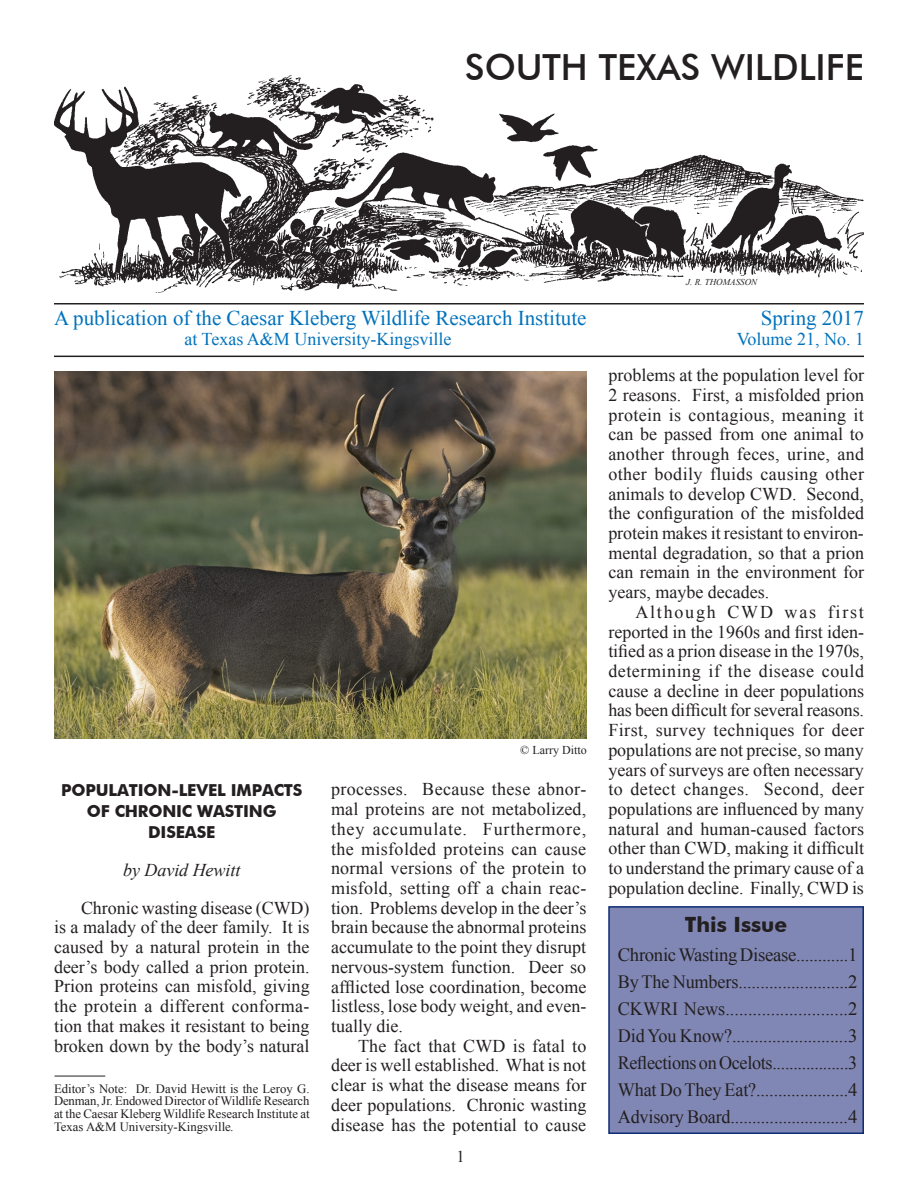
<style>
.page{position:relative;width:918px;height:1188px;background:#fff}
.page>*{position:absolute;margin:0;border:0;box-sizing:border-box;transform-origin:0 0}
.t1{font:500 36px "Futura BT";color:#231f20}
.t2{font:21px "Times New Roman";color:#0072bc}
.t3{font:700 21px "Futura BT";color:#231f20}
.t4{font:18.75px/27px "Times New Roman";letter-spacing:-.01em;color:#231f20;text-align:justify}
.t5{font:18px/19.6px "Times New Roman";color:#231f20;text-align:justify}
.t6{font:18px "Times New Roman";color:#0072bc}
.t7{font:italic 18px "Times New Roman";letter-spacing:-.005em;color:#231f20}
.t8{font:700 16.5px/21px "Futura BT";letter-spacing:-.01em;color:#231f20;text-align:center}
.t9{font:16.5px "Times New Roman";color:#231f20}
.t10{font:12.75px/12.8px "Times New Roman";color:#231f20;text-align:justify}
.t11{font:12px "Times New Roman";color:#231f20}
.t12{font:italic 9px "Times New Roman";color:#231f20}
.s1{font-style:italic}
</style>
<div class="page">
<div style="left:608px;top:906px;width:256px;height:228px;background:#8187b4;border:2px solid #0e2c75"></div>
<hr style="left:54px;top:303px;width:810px;height:1px;background:#231f20">
<img style="left:54px;top:75px;width:810px;height:218px">
<hr style="left:55px;top:1076px;width:50px;height:1px;background:#231f20">
<hr style="left:54px;top:356px;width:810px;height:1px;background:#231f20">
<img style="left:54px;top:372px;width:533px;height:366px">
<h1 class="t1" style="left:465px;top:46px;width:401px">SOUTH TEXAS WILDLIFE</h1>
<p class="t12" style="left:686px;top:276px;width:72px">J. R. THOMASSON</p>
<p class="t2" style="left:54px;top:304px;width:534px">A publication of the Caesar Kleberg Wildlife Research Institute</p>
<p class="t2" style="left:761px;top:304px;width:105px">Spring 2017</p>
<p class="t6" style="left:184px;top:327px;width:268px">at Texas A&amp;M University-Kingsville</p>
<p class="t6" style="left:737px;top:327px;width:129px">Volume 21, No. 1</p>
<p class="t8" style="left:61px;top:780px;width:243px">POPULATION-LEVEL IMPACTS<br>OF CHRONIC WASTING<br>DISEASE</p>
<p class="t7" style="left:123px;top:858px;width:119px">by David Hewitt</p>
<p class="t5" style="left:54px;top:897px;width:257px;text-indent:27px">Chronic wasting disease (CWD) is a malady of the deer family. It is caused by a natural protein in the deer’s body called a prion protein.<br>Prion proteins can misfold, giving the protein a different conforma&shy;tion that makes it resistant to being broken down by the body’s natural</p>
<p class="t10" style="left:54px;top:1082px;width:257px">Editor’s Note: Dr. David Hewitt is the Leroy G.<br>Denman, Jr. Endowed Director of Wildlife Research at the Caesar Kleberg Wildlife Research Institute at Texas A&amp;M University-Kingsville<span class="s1">.</span></p>
<p class="t11" style="left:520px;top:742px;width:68px">© Larry Ditto</p>
<p class="t5" style="left:331px;top:779px;width:257px">processes. Because these abnor&shy;mal proteins are not metabolized, they accumulate. Furthermore, the misfolded proteins can cause normal versions of the protein to misfold, setting off a chain reac&shy;tion. Problems develop in the deer’s brain because the abnormal proteins accumulate to the point they disrupt nervous-system function. Deer so afflicted lose coordination, become listless, lose body weight, and even&shy;tually die.</p>
<p class="t5" style="left:331px;top:1036px;width:257px;text-indent:27px">The fact that CWD is fatal to deer is well established. What is not clear is what the disease means for deer populations. Chronic wasting disease has the potential to cause</p>
<p class="t9" style="left:457px;top:1145px;width:10px">1</p>
<p class="t5" style="left:608px;top:365px;width:257px">problems at the population level for 2 reasons. First, a misfolded prion protein is contagious, meaning it can be passed from one animal to another through feces, urine, and other bodily fluids causing other animals to develop CWD. Second, the configuration of the misfolded protein makes it resistant to environ&shy;mental degradation, so that a prion can remain in the environment for years, maybe decades.</p>
<p class="t5" style="left:608px;top:602px;width:257px;text-indent:27px">Although CWD was first reported in the 1960s and first iden&shy;tified as a prion disease in the 1970s, determining if the disease could cause a decline in deer populations has been difficult for several reasons.<br>First, survey techniques for deer populations are not precise, so many years of surveys are often necessary to detect changes. Second, deer populations are influenced by many natural and human-caused factors other than CWD, making it difficult to understand the primary cause of a population decline. Finally, CWD is</p>
<p class="t3" style="left:685px;top:912px;width:104px">This Issue</p>
<p class="t4" style="left:618px;top:941px;width:241px">Chronic Wasting Disease............1<br>By The Numbers.........................2<br>CKWRI News...........................2<br>Did You Know?..........................3<br>Reflections on Ocelots..................3<br>What Do They Eat?.....................4<br>Advisory Board...........................4</p>
</div>
